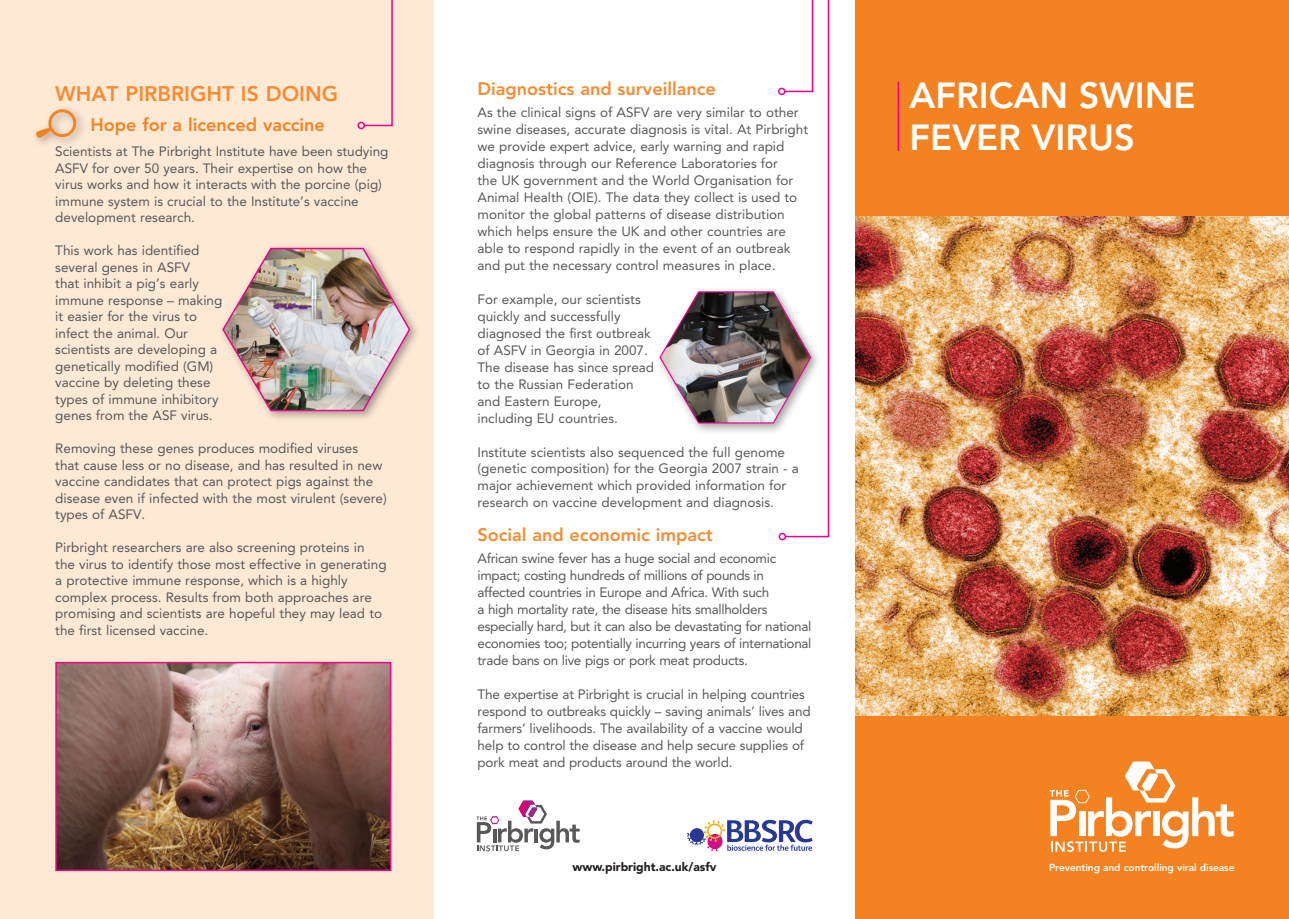
<style>
.page{position:relative;width:1289px;height:919px;background:#fff}
.page>*{position:absolute;margin:0;border:0;box-sizing:border-box;transform-origin:0 0}
.t1{font:800 36px/42px "Avenir";color:#fff}
.t2{font:800 21px "Avenir";color:#f68c32}
.t3{font:800 18px "Avenir";color:#f68c32}
.t4{font:800 18px "Avenir";color:#f58220}
.t5{font:13.5px/17px "Avenir";color:#57585a}
.t6{font:13.5px/17px "Avenir";letter-spacing:-.025em;color:#57585a}
.t7{font:900 12px "Avenir";color:#231f20}
.t8{font:800 10.2px "Avenir";letter-spacing:-.01em;color:#fff}
</style>
<div class="page">
<div style="left:855px;top:0;width:433px;height:232px;background:#f58220"></div>
<div style="left:855px;top:714px;width:433px;height:204px;background:#f58220"></div>
<img style="left:855px;top:217px;width:433px;height:498px">
<hr style="left:897px;top:82px;width:2px;height:69px;background:#ed028c">
<div style="left:778px;top:532px;width:8px;height:8px;border:2px solid #ed028c;border-radius:50%"></div>
<div style="left:0;top:0;width:434px;height:918px;background:#fee9d5"></div>
<img style="left:58px;top:664px;width:330px;height:204px">
<div style="left:55px;top:661px;width:336px;height:210px;border:2px solid #ed028c"></div>
<svg style="left:476px;top:800px;width:103px;height:51px"></svg>
<svg style="left:687px;top:819px;width:125px;height:32px"></svg>
<svg style="left:363px;top:0;width:30px;height:127px"></svg>
<div style="left:357px;top:122px;width:8px;height:7px;border:2px solid #ed028c;border-radius:50%"></div>
<svg style="left:1049px;top:761px;width:184px;height:90px"></svg>
<div style="left:32px;top:105px;width:55px;height:43px;background:#231f20;opacity:.4"></div>
<svg style="left:36px;top:109px;width:42px;height:29px"></svg>
<svg style="left:659px;top:0;width:171px;height:538px"></svg>
<div style="left:218px;top:242px;width:203px;height:180px;background:#231f20;opacity:.4"></div>
<img style="left:221px;top:246px;width:190px;height:166px">
<h2 class="t2" style="left:55px;top:81px;width:284px">What Pirbright is doing</h2>
<h3 class="t4" style="left:90px;top:114px;width:236px">Hope for a licenced vaccine</h3>
<p class="t5" style="left:55px;top:143px;width:335px;line-height:16.5px">Scientists at The Pirbright Institute have been studying ASFV for over 50 years. Their expertise on how the virus works and how it interacts with the porcine (pig) immune system is crucial to the Institute’s vaccine development research.</p>
<p class="t5" style="left:55px;top:242px;width:168px;line-height:16.5px">This work has identified several genes in ASFV<br>that inhibit a pig’s early immune response – making it easier for the virus to infect the animal. Our scientists are developing a genetically modified (GM) vaccine by deleting these types of immune inhibitory genes from the ASF virus.</p>
<p class="t5" style="left:55px;top:440px;width:333px;line-height:16.5px">Removing these genes produces modified viruses<br>that cause less or no disease, and has resulted in new vaccine candidates that can protect pigs against the disease even if infected with the most virulent (severe) types of ASFV.</p>
<p class="t5" style="left:55px;top:539px;width:333px;line-height:16.5px">Pirbright researchers are also screening proteins in the virus to identify those most effective in generating a protective immune response, which is a highly complex process. Results from both approaches are promising and scientists are hopeful they may lead to the first licensed vaccine.</p>
<h3 class="t3" style="left:477px;top:78px;width:240px">Diagnostics and surveillance</h3>
<p class="t5" style="left:477px;top:104px;width:332px">As the clinical signs of ASFV are very similar to other swine diseases, accurate diagnosis is vital. At Pirbright we provide expert advice, early warning and rapid diagnosis through our Reference Laboratories for<br>the UK government and the World Organisation for Animal Health (OIE). The data they collect is used to monitor the global patterns of disease distribution which helps ensure the UK and other countries are able to respond rapidly in the event of an outbreak and put the necessary control measures in place.</p>
<p class="t5" style="left:477px;top:291px;width:178px">For example, our scientists quickly and successfully diagnosed the first outbreak of ASFV in Georgia in 2007.<br>The disease has since spread to the Russian Federation and Eastern Europe, including EU countries.</p>
<p class="t5" style="left:477px;top:443px;width:323px">Institute scientists also sequenced the full genome (genetic composition) for the Georgia 2007 strain - a major achievement which provided information for research on vaccine development and diagnosis.</p>
<h3 class="t3" style="left:477px;top:524px;width:237px">Social and economic impact</h3>
<p class="t6" style="left:477px;top:550px;width:335px">African swine fever has a huge social and economic impact; costing hundreds of millions of pounds in affected countries in Europe and Africa. With such<br>a high mortality rate, the disease hits smallholders especially hard, but it can also be devastating for national economies too; potentially incurring years of international trade bans on live pigs or pork meat products.</p>
<p class="t5" style="left:477px;top:685px;width:334px">The expertise at Pirbright is crucial in helping countries respond to outbreaks quickly – saving animals’ lives and farmers’ livelihoods. The availability of a vaccine would help to control the disease and help secure supplies of pork meat and products around the world.</p>
<p class="t7" style="left:572px;top:859px;width:145px">www.pirbright.ac.uk/asfv</p>
<h1 class="t1" style="left:909px;top:74px;width:287px">African SWIN E<br>FEVER virus</h1>
<p class="t8" style="left:1049px;top:861px;width:187px">Preventing and controlling viral disease</p>
</div>
